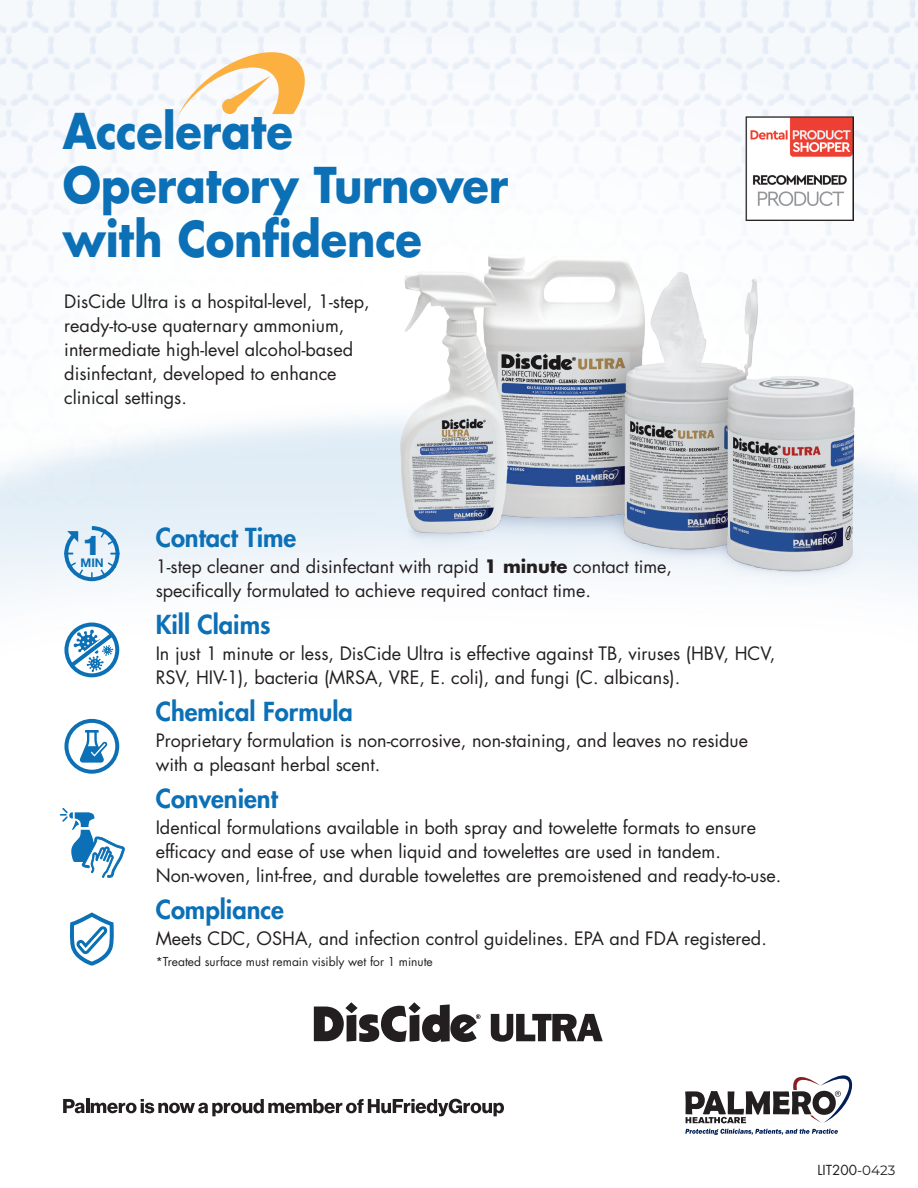
<style>
.page{position:relative;width:918px;height:1188px;background:#fff}
.page>*{position:absolute;margin:0;border:0;box-sizing:border-box;transform-origin:0 0}
.t1{font:700 48px/54px "Futura Std";letter-spacing:-.005em;color:#0c70b6;scale:.9 1}
.t2{font:800 27.3px "Helvetica Neue LT Std";color:#0c70b6;scale:1.12 1}
.t3{font:800 25.5px "Futura Std";color:#0c70b6}
.t4{font:18px/24px "Futura Std";color:#231f20}
.t5{font:13.5px "Futura Std";color:#231f20}
.t6{font:12px "Futura Std";color:#231f20}
.t7{font:700 12px "Helvetica Neue LT Std";color:#0c70b6}
.s1{font-weight:700}
.s2{font-family:"Montserrat"}
</style>
<div class="page">
<img style="left:0;top:0;width:918px;height:750px">
<img style="left:0;top:153px;width:918px;height:538px">
<svg style="left:314px;top:1002px;width:167px;height:40px"></svg>
<svg style="left:491px;top:1014px;width:112px;height:28px"></svg>
<svg style="left:64px;top:719px;width:55px;height:55px"></svg>
<svg style="left:64px;top:623px;width:55px;height:54px"></svg>
<svg style="left:69px;top:912px;width:45px;height:54px"></svg>
<svg style="left:60px;top:808px;width:65px;height:70px"></svg>
<svg style="left:64px;top:526px;width:55px;height:55px"></svg>
<svg style="left:178px;top:52px;width:136px;height:64px"></svg>
<img style="left:745px;top:117px;width:108px;height:103px">
<svg style="left:685px;top:1129px;width:153px;height:6px"></svg>
<svg style="left:685px;top:1075px;width:168px;height:48px"></svg>
<svg style="left:63px;top:1099px;width:22px;height:14px"></svg>
<hr style="left:86px;top:1099px;width:3px;height:14px;background:#231f20">
<svg style="left:91px;top:1099px;width:413px;height:17px"></svg>
<img style="left:401px;top:254px;width:463px;height:334px">
<h1 class="t1" style="left:63px;top:103px;width:496px">Accelerate<br>Operatory Turnover with Confidence</h1>
<p class="t4" style="left:64px;top:289px;width:307px">DisCide Ultra is a hospital-level, 1-step, ready-to-use quaternary ammonium, intermediate high-level alcohol-based disinfectant, developed to enhance clinical settings.</p>
<h2 class="t2" style="left:82px;top:529px;width:19px">1</h2>
<p class="t7" style="left:80px;top:555px;width:25px">MIN</p>
<h3 class="t3" style="left:156px;top:522px;width:142px">Contact Time</h3>
<p class="t4" style="left:156px;top:554px;width:518px">1-step cleaner and disinfectant with rapid <span class="s1">1 minute</span> contact time, specifically formulated to achieve required contact time.</p>
<h3 class="t3" style="left:156px;top:609px;width:117px">Kill Claims</h3>
<p class="t4" style="left:156px;top:641px;width:621px">In just 1 minute or less, DisCide Ultra is effective against TB, viruses (HBV, HCV,<br>RSV, HIV-1), bacteria (MRSA, VRE, E. coli), and fungi (C. albicans).</p>
<h3 class="t3" style="left:156px;top:696px;width:199px">Chemical Formula</h3>
<p class="t4" style="left:156px;top:728px;width:594px">Proprietary formulation is non-corrosive, non-staining, and leaves no residue with a pleasant herbal scent.</p>
<h3 class="t3" style="left:156px;top:783px;width:124px">Convenient</h3>
<p class="t4" style="left:156px;top:815px;width:627px">Identical formulations available in both spray and towelette formats to ensure efficacy and ease of use when liquid and towelettes are used in tandem.<br>Non-woven, lint-free, and durable towelettes are premoistened and ready-to-use.</p>
<h3 class="t3" style="left:156px;top:894px;width:130px">Compliance</h3>
<p class="t4" style="left:156px;top:926px;width:613px">Meets CDC, OSHA, and infection control guidelines. EPA and FDA registered.</p>
<p class="t6" style="left:156px;top:954px;width:279px">*Treated surface must remain visibly wet for 1 minute</p>
<p class="t5" style="left:817px;top:1162px;width:79px">LIT200<span class="s2">-0423</span></p>
</div>
